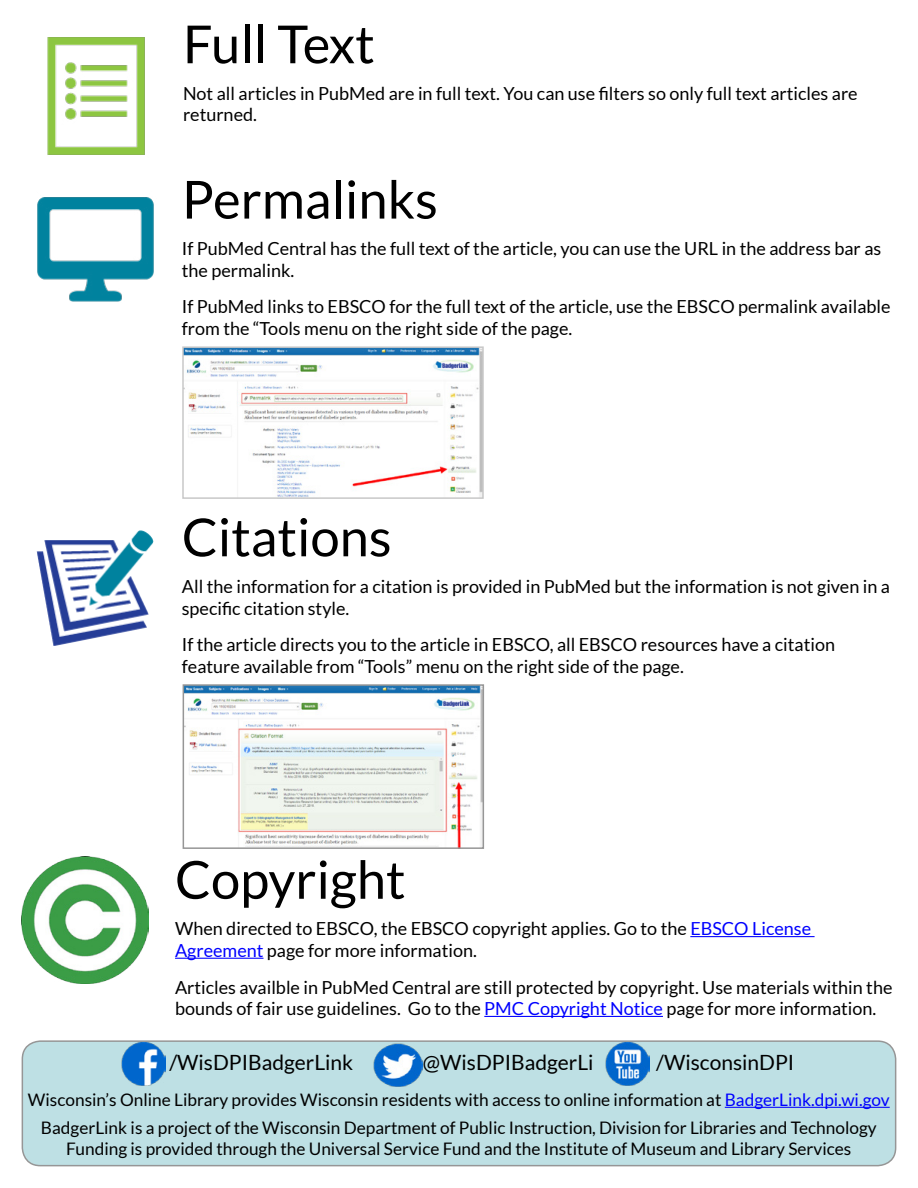
<style>
.page{position:relative;width:918px;height:1188px;background:#fff}
.page>*{position:absolute;margin:0;border:0;box-sizing:border-box;transform-origin:0 0}
.t1{font:52.5px "Lato";color:#000}
.t2{font:21px "Lato";color:#000}
.t3{font:18px/21.6px "Lato";color:#000}
.t4{font:17.25px/28.2px "Lato";color:#000;text-align:center}
.s1{color:#00f}
</style>
<div class="page">
<img style="left:47px;top:37px;width:98px;height:118px">
<hr style="left:690px;top:936px;width:125px;height:1px;background:#00f">
<hr style="left:175px;top:958px;width:89px;height:1px;background:#00f">
<hr style="left:484px;top:1016px;width:179px;height:1px;background:#00f">
<img style="left:21px;top:856px;width:128px;height:128px">
<div style="left:22px;top:1041px;width:874px;height:125px;background:#bee0e4;border-radius:18px"></div>
<hr style="left:725px;top:1107px;width:165px;height:1px;background:#00f">
<img style="left:122px;top:1043px;width:43px;height:42px">
<img style="left:373px;top:1043px;width:50px;height:44px">
<img style="left:606px;top:1043px;width:43px;height:42px">
<div style="left:22px;top:1040px;width:874px;height:126px;border:2px solid #969696;border-radius:18px"></div>
<img style="left:36px;top:530px;width:118px;height:116px">
<img style="left:186px;top:687px;width:295px;height:159px">
<div style="left:183px;top:684px;width:301px;height:165px;border:2px solid #969696"></div>
<img style="left:37px;top:197px;width:117px;height:105px">
<img style="left:185px;top:349px;width:296px;height:147px">
<div style="left:182px;top:346px;width:302px;height:153px;border:2px solid #c8c8c8"></div>
<h1 class="t1" style="left:183px;top:15px;width:193px">Full Text</h1>
<p class="t3" style="left:183px;top:82px;width:676px">Not all articles in PubMed are in full text. You can use filters so only full text articles are returned.</p>
<h1 class="t1" style="left:182px;top:170px;width:258px">Permalinks</h1>
<p class="t3" style="left:182px;top:238px;width:701px">If PubMed Central has the full text of the article, you can use the URL in the address bar as the permalink.</p>
<p class="t3" style="left:182px;top:296px;width:710px">If PubMed links to EBSCO for the full text of the article, use the EBSCO permalink available from the “Tools menu on the right side of the page.</p>
<h1 class="t1" style="left:182px;top:508px;width:211px">Citations</h1>
<p class="t3" style="left:182px;top:575px;width:710px">All the information for a citation is provided in PubMed but the information is not given in a specific citation style.</p>
<p class="t3" style="left:182px;top:634px;width:655px">If the article directs you to the article in EBSCO, all EBSCO resources have a citation feature available from “Tools” menu on the right side of the page.</p>
<h1 class="t1" style="left:175px;top:851px;width:232px">Copyright</h1>
<p class="t3" style="left:175px;top:918px;width:638px">When directed to EBSCO, the EBSCO copyright applies. Go to the <span class="s1">EBSCO License<br>Agreement</span> page for more information.</p>
<p class="t3" style="left:175px;top:976px;width:719px">Articles availble in PubMed Central are still protected by copyright. Use materials within the bounds of fair use guidelines. Go to the <span class="s1">PMC Copyright Notice</span> page for more information.</p>
<p class="t2" style="left:169px;top:1051px;width:185px">/WisDPIBadgerLink</p>
<p class="t2" style="left:423px;top:1051px;width:172px">@WisDPIBadgerLi</p>
<p class="t2" style="left:656px;top:1051px;width:140px">/WisconsinDPI</p>
<p class="t4" style="left:28px;top:1086px;width:863px">Wisconsin’s Online Library provides Wisconsin residents with access to online information at <span class="s1">BadgerLink.dpi.wi.gov<br></span>BadgerLink is a project of the Wisconsin Department of Public Instruction, Division for Libraries and Technology</p>
<p class="t4" style="left:66px;top:1135px;width:787px">Funding is provided through the Universal Service Fund and the Institute of Museum and Library Services</p>
</div>
